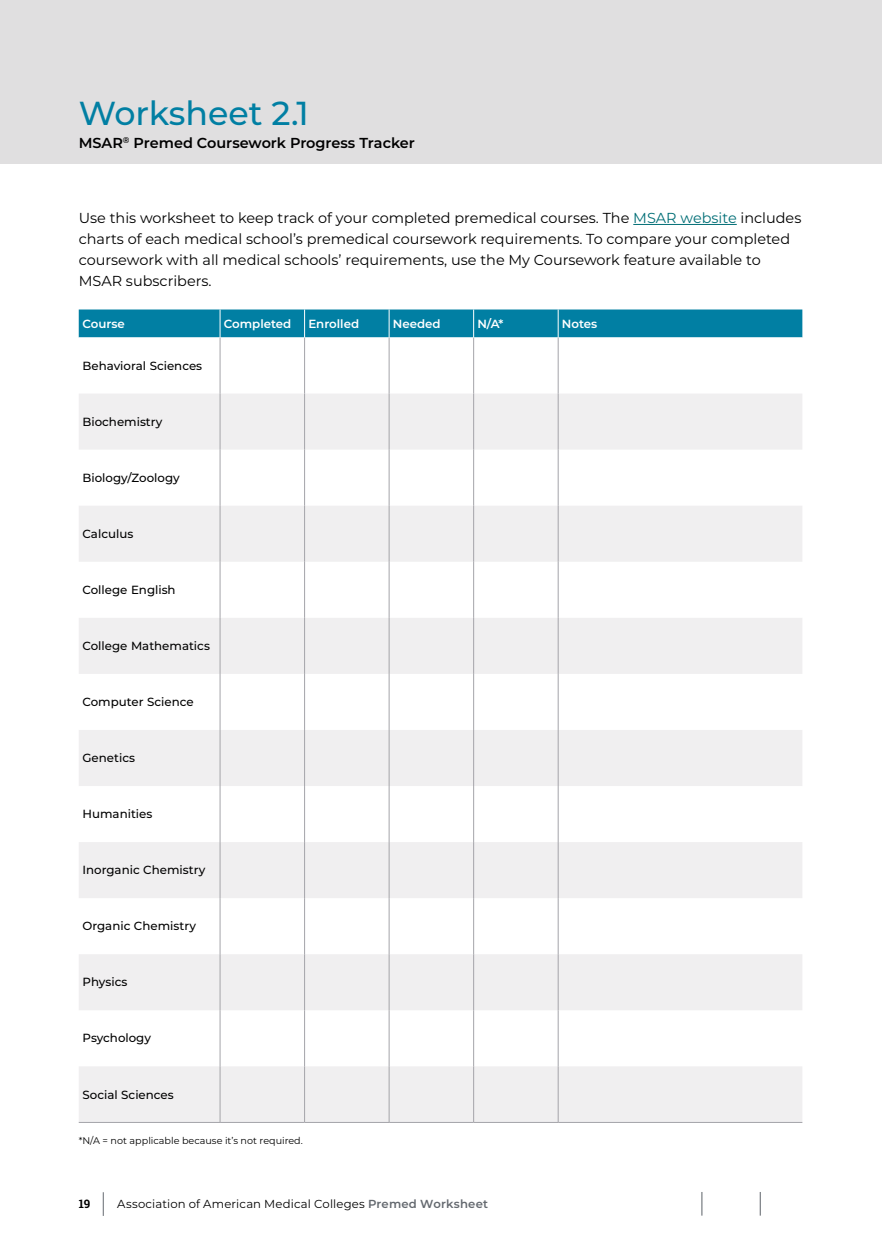
<style>
.page{position:relative;width:882px;height:1260px;background:#fff}
.page>*{position:absolute;margin:0;border:0;box-sizing:border-box;transform-origin:0 0}
.t1{font:500 33.25px "Montserrat";color:#017fa3}
.t2{font:14.35px/21px "Montserrat";color:#000}
.t3{font:600 14.35px "Montserrat";color:#000}
.t4{font:500 11.9px "Montserrat";color:#000}
.t5{font:600 11.9px "Montserrat";color:#fff}
.t6{font:11.72px "Montserrat";letter-spacing:.015em;color:#000}
.t7{font:9.62px "Montserrat";color:#000}
.s1{color:#006e76}
.s2{font-family:"Roboto Slab";font-weight:700}
.s3{font-weight:500;font-size:25.2px;color:#64696f}
.s4{font-weight:600;color:#64696f}
</style>
<div class="page">
<div style="left:0;top:0;width:882px;height:164px;background:#e0dfe0"></div>
<hr style="left:633px;top:224px;width:104px;height:1px;background:#006e76">
<svg style="left:79px;top:394px;width:723px;height:728px;fill:#f0eff0"></svg>
<hr style="left:220px;top:337px;width:1px;height:57px;background:#a4a4a9">
<hr style="left:304px;top:337px;width:1px;height:57px;background:#a4a4a9">
<hr style="left:389px;top:337px;width:1px;height:57px;background:#a4a4a9">
<hr style="left:473px;top:337px;width:1px;height:57px;background:#a4a4a9">
<hr style="left:558px;top:337px;width:1px;height:57px;background:#a4a4a9">
<hr style="left:220px;top:394px;width:1px;height:56px;background:#a4a4a9">
<hr style="left:304px;top:394px;width:1px;height:56px;background:#a4a4a9">
<hr style="left:389px;top:394px;width:1px;height:56px;background:#a4a4a9">
<hr style="left:473px;top:394px;width:1px;height:56px;background:#a4a4a9">
<hr style="left:558px;top:394px;width:1px;height:56px;background:#a4a4a9">
<hr style="left:220px;top:450px;width:1px;height:56px;background:#a4a4a9">
<hr style="left:304px;top:450px;width:1px;height:56px;background:#a4a4a9">
<hr style="left:389px;top:450px;width:1px;height:56px;background:#a4a4a9">
<hr style="left:473px;top:450px;width:1px;height:56px;background:#a4a4a9">
<hr style="left:558px;top:450px;width:1px;height:56px;background:#a4a4a9">
<hr style="left:220px;top:506px;width:1px;height:56px;background:#a4a4a9">
<hr style="left:304px;top:506px;width:1px;height:56px;background:#a4a4a9">
<hr style="left:389px;top:506px;width:1px;height:56px;background:#a4a4a9">
<hr style="left:473px;top:506px;width:1px;height:56px;background:#a4a4a9">
<hr style="left:558px;top:506px;width:1px;height:56px;background:#a4a4a9">
<hr style="left:220px;top:562px;width:1px;height:56px;background:#a4a4a9">
<hr style="left:304px;top:562px;width:1px;height:56px;background:#a4a4a9">
<hr style="left:389px;top:562px;width:1px;height:56px;background:#a4a4a9">
<hr style="left:473px;top:562px;width:1px;height:56px;background:#a4a4a9">
<hr style="left:558px;top:562px;width:1px;height:56px;background:#a4a4a9">
<hr style="left:220px;top:618px;width:1px;height:56px;background:#a4a4a9">
<hr style="left:304px;top:618px;width:1px;height:56px;background:#a4a4a9">
<hr style="left:389px;top:618px;width:1px;height:56px;background:#a4a4a9">
<hr style="left:473px;top:618px;width:1px;height:56px;background:#a4a4a9">
<hr style="left:558px;top:618px;width:1px;height:56px;background:#a4a4a9">
<hr style="left:220px;top:674px;width:1px;height:56px;background:#a4a4a9">
<hr style="left:304px;top:674px;width:1px;height:56px;background:#a4a4a9">
<hr style="left:389px;top:674px;width:1px;height:56px;background:#a4a4a9">
<hr style="left:473px;top:674px;width:1px;height:56px;background:#a4a4a9">
<hr style="left:558px;top:674px;width:1px;height:56px;background:#a4a4a9">
<hr style="left:220px;top:730px;width:1px;height:56px;background:#a4a4a9">
<hr style="left:304px;top:730px;width:1px;height:56px;background:#a4a4a9">
<hr style="left:389px;top:730px;width:1px;height:56px;background:#a4a4a9">
<hr style="left:473px;top:730px;width:1px;height:56px;background:#a4a4a9">
<hr style="left:558px;top:730px;width:1px;height:56px;background:#a4a4a9">
<hr style="left:220px;top:786px;width:1px;height:56px;background:#a4a4a9">
<hr style="left:304px;top:786px;width:1px;height:56px;background:#a4a4a9">
<hr style="left:389px;top:786px;width:1px;height:56px;background:#a4a4a9">
<hr style="left:473px;top:786px;width:1px;height:56px;background:#a4a4a9">
<hr style="left:558px;top:786px;width:1px;height:56px;background:#a4a4a9">
<hr style="left:220px;top:842px;width:1px;height:56px;background:#a4a4a9">
<hr style="left:304px;top:842px;width:1px;height:56px;background:#a4a4a9">
<hr style="left:389px;top:842px;width:1px;height:56px;background:#a4a4a9">
<hr style="left:473px;top:842px;width:1px;height:56px;background:#a4a4a9">
<hr style="left:558px;top:842px;width:1px;height:56px;background:#a4a4a9">
<hr style="left:220px;top:898px;width:1px;height:56px;background:#a4a4a9">
<hr style="left:304px;top:898px;width:1px;height:56px;background:#a4a4a9">
<hr style="left:389px;top:898px;width:1px;height:56px;background:#a4a4a9">
<hr style="left:473px;top:898px;width:1px;height:56px;background:#a4a4a9">
<hr style="left:558px;top:898px;width:1px;height:56px;background:#a4a4a9">
<hr style="left:220px;top:954px;width:1px;height:56px;background:#a4a4a9">
<hr style="left:304px;top:954px;width:1px;height:56px;background:#a4a4a9">
<hr style="left:389px;top:954px;width:1px;height:56px;background:#a4a4a9">
<hr style="left:473px;top:954px;width:1px;height:56px;background:#a4a4a9">
<hr style="left:558px;top:954px;width:1px;height:56px;background:#a4a4a9">
<hr style="left:220px;top:1010px;width:1px;height:56px;background:#a4a4a9">
<hr style="left:304px;top:1010px;width:1px;height:56px;background:#a4a4a9">
<hr style="left:389px;top:1010px;width:1px;height:56px;background:#a4a4a9">
<hr style="left:473px;top:1010px;width:1px;height:56px;background:#a4a4a9">
<hr style="left:558px;top:1010px;width:1px;height:56px;background:#a4a4a9">
<hr style="left:220px;top:1066px;width:1px;height:56px;background:#a4a4a9">
<hr style="left:304px;top:1066px;width:1px;height:56px;background:#a4a4a9">
<hr style="left:389px;top:1066px;width:1px;height:56px;background:#a4a4a9">
<hr style="left:473px;top:1066px;width:1px;height:56px;background:#a4a4a9">
<hr style="left:558px;top:1066px;width:1px;height:56px;background:#a4a4a9">
<hr style="left:79px;top:1122px;width:141px;height:1px;background:#a4a4a9">
<hr style="left:220px;top:1122px;width:85px;height:1px;background:#a4a4a9">
<hr style="left:305px;top:1122px;width:84px;height:1px;background:#a4a4a9">
<hr style="left:389px;top:1122px;width:85px;height:1px;background:#a4a4a9">
<hr style="left:474px;top:1122px;width:84px;height:1px;background:#a4a4a9">
<hr style="left:558px;top:1122px;width:244px;height:1px;background:#a4a4a9">
<div style="left:79px;top:310px;width:723px;height:27px;background:#017fa3"></div>
<svg style="left:701px;top:1192px;width:1px;height:24px"></svg>
<svg style="left:760px;top:1192px;width:1px;height:24px"></svg>
<h1 class="t1" style="left:79px;top:90px;width:232px">Worksheet 2.1</h1>
<p class="t3" style="left:79px;top:133px;width:338px">MSAR<sup>®</sup> Premed Coursework Progress Tracker</p>
<p class="t2" style="left:79px;top:207px;width:724px">Use this worksheet to keep track of your completed premedical courses. The <span class="s1">MSAR website</span> includes charts of each medical school’s premedical coursework requirements. To compare your completed coursework with all medical schools’ requirements, use the My Coursework feature available to MSAR subscribers.</p>
<p class="t5" style="left:83px;top:315px;width:44px">Course</p>
<p class="t5" style="left:224px;top:315px;width:69px">Completed</p>
<p class="t5" style="left:308px;top:315px;width:52px">Enrolled</p>
<p class="t5" style="left:393px;top:315px;width:49px">Needed</p>
<p class="t5" style="left:477px;top:315px;width:28px">N/A*</p>
<p class="t5" style="left:562px;top:315px;width:37px">Notes</p>
<p class="t4" style="left:83px;top:357px;width:121px">Behavioral Sciences</p>
<p class="t4" style="left:83px;top:413px;width:81px">Biochemistry</p>
<p class="t4" style="left:83px;top:469px;width:99px">Biology/Zoology</p>
<p class="t4" style="left:83px;top:525px;width:52px">Calculus</p>
<p class="t4" style="left:83px;top:581px;width:95px">College English</p>
<p class="t4" style="left:83px;top:637px;width:129px">College Mathematics</p>
<p class="t4" style="left:83px;top:694px;width:113px">Computer Science</p>
<p class="t4" style="left:83px;top:750px;width:54px">Genetics</p>
<p class="t4" style="left:83px;top:806px;width:71px">Humanities</p>
<p class="t4" style="left:83px;top:862px;width:124px">Inorganic Chemistry</p>
<p class="t4" style="left:83px;top:918px;width:115px">Organic Chemistry</p>
<p class="t4" style="left:83px;top:974px;width:46px">Physics</p>
<p class="t4" style="left:83px;top:1030px;width:70px">Psychology</p>
<p class="t4" style="left:83px;top:1086px;width:93px">Social Sciences</p>
<p class="t7" style="left:79px;top:1133px;width:226px">*N/A = not applicable because it’s not required.</p>
<p class="t6" style="left:79px;top:1196px;width:411px"><span class="s2">19</span> <span class="s3">|</span> Association of American Medical Colleges <span class="s4">Premed Worksheet</span></p>
</div>
